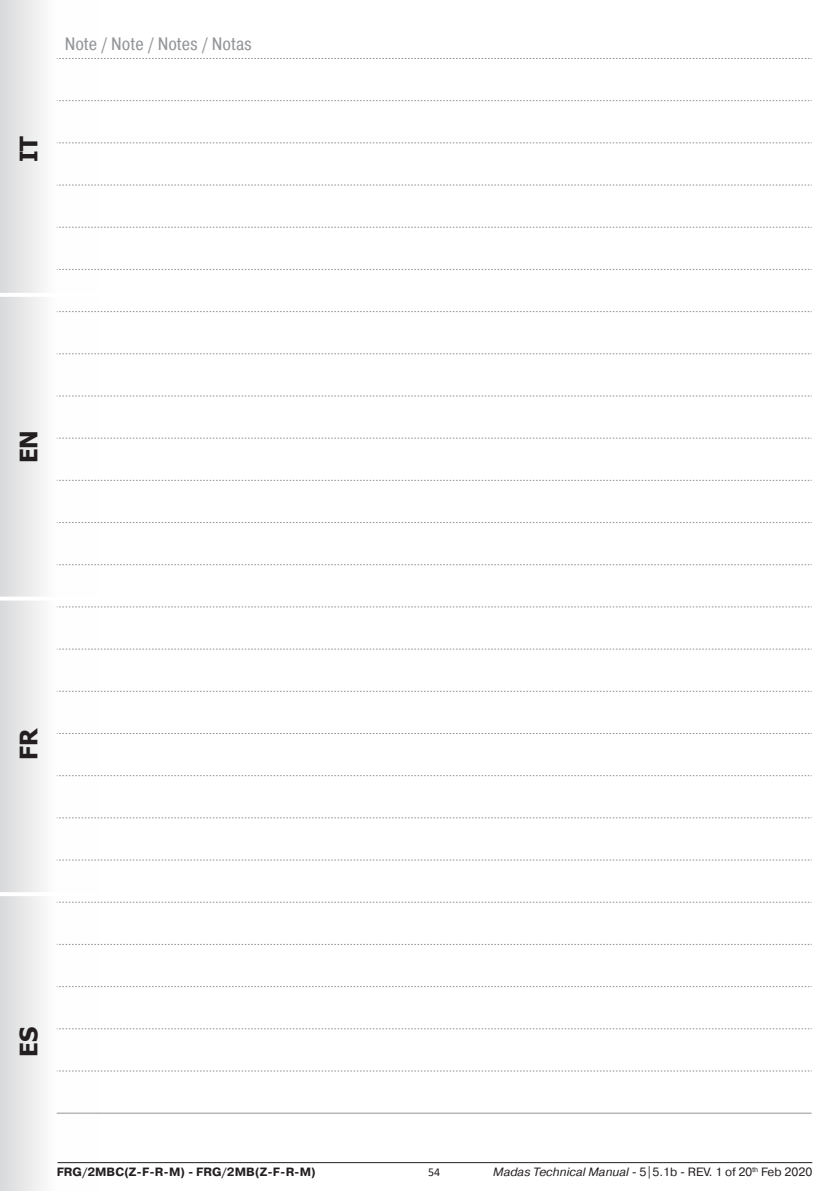
<style>
.page{position:relative;width:840px;height:1191px;background:#fff}
.page>*{position:absolute;margin:0;border:0;box-sizing:border-box;transform-origin:0 0}
.t1{font:700 24px "Tahoma";color:#231f20}
.t2{font:18px "Pragmatica Cond";color:#939598}
.t3{font:12px "Pragmatica";color:#231f20}
.t4{font:700 12px "Pragmatica";color:#231f20}
.t5{font:12px "Calibri";color:#231f20}
.s1{font-style:italic}
</style>
<div class="page">
<div style="left:0;top:0;width:99px;height:1191px;background:linear-gradient(to right,#dfe0e1,#fff)"></div>
<hr style="left:0;top:892px;width:96px;height:4px;background:#fff">
<hr style="left:0;top:596px;width:99px;height:4px;background:#fff">
<hr style="left:0;top:293px;width:99px;height:4px;background:#fff">
<hr style="left:57px;top:1162px;width:754px;height:1px;background:#231f20">
<hr style="left:57px;top:1112px;width:754px;height:1px;background:#939598">
<svg style="left:57px;top:58px;width:754px;height:1px"></svg>
<svg style="left:57px;top:100px;width:754px;height:1px"></svg>
<svg style="left:57px;top:142px;width:754px;height:1px"></svg>
<svg style="left:57px;top:185px;width:754px;height:1px"></svg>
<svg style="left:57px;top:227px;width:754px;height:1px"></svg>
<svg style="left:57px;top:269px;width:754px;height:1px"></svg>
<svg style="left:57px;top:311px;width:754px;height:1px"></svg>
<svg style="left:57px;top:353px;width:754px;height:1px"></svg>
<svg style="left:57px;top:395px;width:753px;height:1px"></svg>
<svg style="left:57px;top:438px;width:754px;height:1px"></svg>
<svg style="left:57px;top:480px;width:754px;height:1px"></svg>
<svg style="left:57px;top:522px;width:754px;height:1px"></svg>
<svg style="left:57px;top:564px;width:754px;height:1px"></svg>
<svg style="left:57px;top:606px;width:754px;height:1px"></svg>
<svg style="left:57px;top:649px;width:754px;height:1px"></svg>
<svg style="left:57px;top:691px;width:754px;height:1px"></svg>
<svg style="left:57px;top:733px;width:754px;height:1px"></svg>
<svg style="left:57px;top:775px;width:754px;height:1px"></svg>
<svg style="left:57px;top:817px;width:754px;height:1px"></svg>
<svg style="left:57px;top:859px;width:753px;height:1px"></svg>
<svg style="left:57px;top:902px;width:754px;height:1px"></svg>
<svg style="left:57px;top:944px;width:754px;height:1px"></svg>
<svg style="left:57px;top:986px;width:754px;height:1px"></svg>
<svg style="left:57px;top:1028px;width:754px;height:1px"></svg>
<svg style="left:57px;top:1070px;width:753px;height:1px"></svg>
<p class="t2" style="left:65px;top:33px;width:188px">Note / Note / Notes / Notas</p>
<h1 class="t1" style="left:12px;top:162px;width:28px;rotate:-90deg">IT</h1>
<h1 class="t1" style="left:12px;top:463px;width:35px;rotate:-90deg">EN</h1>
<h1 class="t1" style="left:12px;top:760px;width:33px;rotate:-90deg">FR</h1>
<h1 class="t1" style="left:12px;top:1056px;width:31px;rotate:-90deg">ES</h1>
<p class="t4" style="left:57px;top:1164px;width:260px">FRG/2MBC(Z-F-R-M) - FRG/2MB(Z-F-R-M)</p>
<p class="t5" style="left:428px;top:1163px;width:14px">54</p>
<p class="t3" style="left:493px;top:1164px;width:320px"><span class="s1">Madas Technical Manual</span> - 5|5.1b - REV. 1 of 20<sup>th</sup> Feb 2020</p>
</div>
